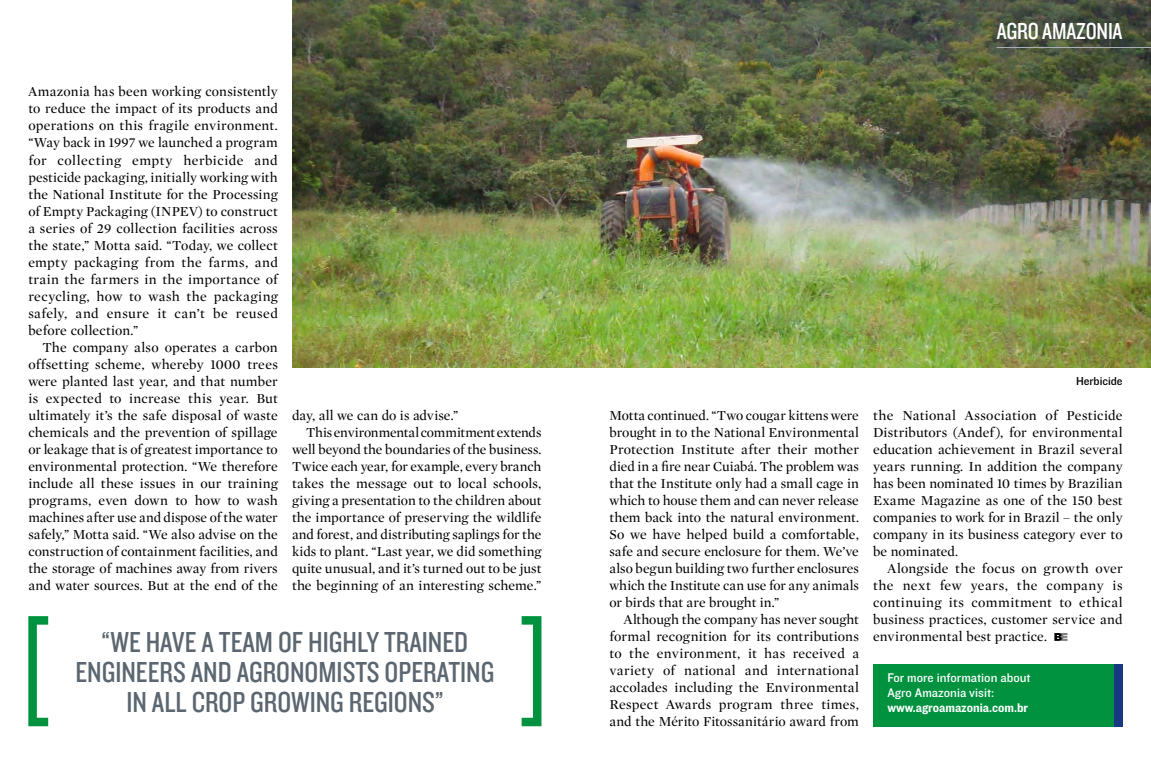
<style>
.page{position:relative;width:1151px;height:783px;background:#fff}
.page>*{position:absolute;margin:0;border:0;box-sizing:border-box;transform-origin:0 0}
.t1{font:30px/30px "Knockout HTF29 Junior Liteweight";color:#5c6670;text-align:center}
.t2{font:24px "Knockout HTF29 Junior Liteweight";letter-spacing:-.01em;color:#fff}
.t3{font:14px/17px "Mercury Display Roman";letter-spacing:.005em;color:#000;text-align:justify}
.t4{font:14px "Mercury Display Roman";letter-spacing:-.015em;color:#000}
.t5{font:13px/15px "Knockout HTF31 Junior Middlewt";color:#fff}
.t6{font:13px "Knockout HTF51 Middleweight";color:#fff}
.t7{font:12px "Knockout HTF31 Junior Middlewt";color:#000}
</style>
<div class="page">
<img style="left:292px;top:0;width:859px;height:368px">
<svg style="left:28px;top:616px;width:20px;height:110px"></svg>
<svg style="left:522px;top:616px;width:19px;height:110px"></svg>
<hr style="left:996px;top:47px;width:155px;height:1px;background:#adb3b8">
<svg style="left:1054px;top:633px;width:13px;height:7px"></svg>
<div style="left:873px;top:663px;width:250px;height:63px;background:#00923f"></div>
<div style="left:1114px;top:663px;width:9px;height:63px;background:#183884"></div>
<p class="t3" style="left:28px;top:83px;width:251px">Amazonia has been working consistently to reduce the impact of its products and operations on this fragile environment. “Way back in 1997 we launched a program for collecting empty herbicide and pesticide packaging, initially working with the National Institute for the Processing of Empty Packaging (INPEV) to construct a series of 29 collection facilities across the state,” Motta said. “Today, we collect empty packaging from the farms, and train the farmers in the importance of recycling, how to wash the packaging safely, and ensure it can’t be reused before collection.”</p>
<p class="t3" style="left:28px;top:338px;width:251px;text-indent:14px">The company also operates a carbon offsetting scheme, whereby 1000 trees were planted last year, and that number is expected to increase this year. But ultimately it’s the safe disposal of waste chemicals and the prevention of spillage or leakage that is of greatest importance to environmental protection. “We therefore include all these issues in our training programs, even down to how to wash machines after use and dispose of the water safely,” Motta said. “We also advise on the construction of containment facilities, and the storage of machines away from rivers and water sources. But at the end of the</p>
<p class="t3" style="left:292px;top:406px;width:168px">day, all we can do is advise.”</p>
<p class="t4" style="left:306px;top:424px;width:237px">This environmental commitment extends</p>
<p class="t3" style="left:292px;top:440px;width:251px">well beyond the boundaries of the business.</p>
<p class="t3" style="left:292px;top:457px;width:251px">Twice each year, for example, every branch</p>
<p class="t3" style="left:292px;top:474px;width:251px">takes the message out to local schools,</p>
<p class="t3" style="left:292px;top:491px;width:251px">giving a presentation to the children about</p>
<p class="t3" style="left:292px;top:508px;width:251px">the importance of preserving the wildlife</p>
<p class="t3" style="left:292px;top:525px;width:251px">and forest, and distributing saplings for the</p>
<p class="t3" style="left:292px;top:542px;width:251px">kids to plant. “Last year, we did something</p>
<p class="t3" style="left:292px;top:559px;width:251px">quite unusual, and it’s turned out to be just</p>
<p class="t3" style="left:292px;top:576px;width:251px">the beginning of an interesting scheme.”</p>
<h1 class="t1" style="left:75px;top:627px;width:420px">“WE HAVE A TEAM OF HIGHLY TRAINED<br>ENGINEERS AND AGRONOMISTS OPERATING<br>IN ALL CROP GROWING REGIONS”</h1>
<h2 class="t2" style="left:997px;top:18px;width:127px">AGRO AMAZONIA</h2>
<p class="t3" style="left:609px;top:406px;width:251px">Motta continued. “Two cougar kittens were brought in to the National Environmental Protection Institute after their mother died in a fire near Cuiabá. The problem was that the Institute only had a small cage in which to house them and can never release them back into the natural environment.<br>So we have helped build a comfortable, safe and secure enclosure for them. We’ve also begun building two further enclosures which the Institute can use for any animals or birds that are brought in.”</p>
<p class="t3" style="left:609px;top:610px;width:251px;text-indent:14px">Although the company has never sought formal recognition for its contributions to the environment, it has received a variety of national and international accolades including the Environmental Respect Awards program three times, and the Mérito Fitossanitário award from</p>
<p class="t7" style="left:1076px;top:374px;width:48px">Herbicide</p>
<p class="t3" style="left:873px;top:406px;width:251px">the National Association of Pesticide Distributors (Andef), for environmental education achievement in Brazil several years running. In addition the company has been nominated 10 times by Brazilian Exame Magazine as one of the 150 best companies to work for in Brazil – the only company in its business category ever to be nominated.</p>
<p class="t3" style="left:873px;top:559px;width:251px;text-indent:14px">Alongside the focus on growth over the next few years, the company is continuing its commitment to ethical business practices, customer service and environmental best practice.</p>
<p class="t5" style="left:887px;top:670px;width:145px">For more information about<br>Agro Amazonia visit:</p>
<p class="t6" style="left:887px;top:700px;width:142px">www.agroamazonia.com.br</p>
</div>
